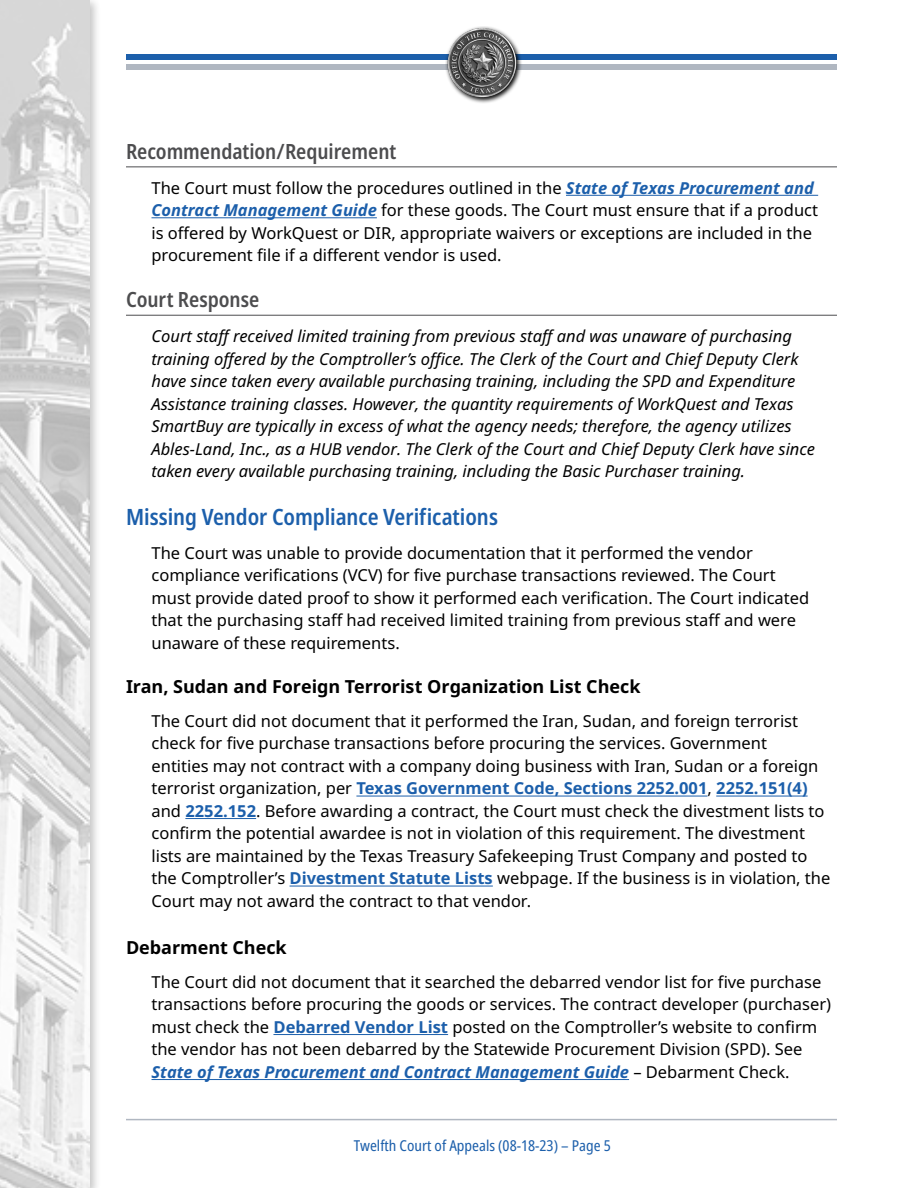
<style>
.page{position:relative;width:918px;height:1188px;background:#fff}
.page>*{position:absolute;margin:0;border:0;box-sizing:border-box;transform-origin:0 0}
.t1{font:600 condensed 22.5px "Noto Sans";color:#1c5fab}
.t2{font:600 condensed 21px "Noto Sans";color:#4d4d4f}
.t3{font:700 18px "Noto Sans";letter-spacing:-.005em;color:#000}
.t4{font:16.5px/22.5px "Noto Sans";color:#000}
.t5{font:italic 16.5px/22.5px "Noto Sans";color:#000}
.t6{font:condensed 15px "Noto Sans";color:#1c5fab}
.s1{font-weight:700;font-style:italic;color:#1c5fab}
.s2{font-weight:700;color:#1c5fab}
</style>
<div class="page">
<hr style="left:126px;top:1119px;width:711px;height:1px;background:#b0b7c1">
<div style="left:126px;top:54px;width:711px;height:5px;background:#1c5fab"></div>
<div style="left:126px;top:64px;width:711px;height:6px;background:#b0b7c1"></div>
<div style="left:0;top:0;width:101px;height:1188px;background:#000;opacity:.75"></div>
<img style="left:0;top:0;width:90px;height:1188px">
<svg style="left:472px;top:26px;width:50px;height:77px"></svg>
<img style="left:445px;top:27px;width:73px;height:74px">
<hr style="left:126px;top:166px;width:711px;height:1px;background:#4d4d4f">
<hr style="left:566px;top:195px;width:252px;height:1px;background:#1c5fab">
<hr style="left:152px;top:217px;width:225px;height:1px;background:#1c5fab">
<hr style="left:126px;top:315px;width:711px;height:1px;background:#4d4d4f">
<hr style="left:356px;top:796px;width:352px;height:1px;background:#1c5fab">
<hr style="left:716px;top:796px;width:92px;height:1px;background:#1c5fab">
<hr style="left:185px;top:818px;width:71px;height:1px;background:#1c5fab">
<hr style="left:290px;top:886px;width:203px;height:1px;background:#1c5fab">
<hr style="left:273px;top:1034px;width:175px;height:1px;background:#1c5fab">
<hr style="left:152px;top:1079px;width:477px;height:1px;background:#1c5fab">
<p class="t2" style="left:126px;top:137px;width:272px">Recommendation/Requirement</p>
<p class="t4" style="left:152px;top:177px;width:668px">The Court must follow the procedures outlined in the <span class="s1">State of Texas Procurement and Contract Management Guide</span> for these goods. The Court must ensure that if a product is offered by WorkQuest or DIR, appropriate waivers or exceptions are included in the procurement file if a different vendor is used.</p>
<p class="t2" style="left:126px;top:285px;width:135px">Court Response</p>
<p class="t5" style="left:152px;top:325px;width:665px">Court staff received limited training from previous staff and was unaware of purchasing training offered by the Comptroller’s office. The Clerk of the Court and Chief Deputy Clerk have since taken every available purchasing training, including the SPD and Expenditure Assistance training classes. However, the quantity requirements of WorkQuest and Texas SmartBuy are typically in excess of what the agency needs; therefore, the agency utilizes Ables-Land, Inc., as a HUB vendor. The Clerk of the Court and Chief Deputy Clerk have since taken every available purchasing training, including the Basic Purchaser training.</p>
<h1 class="t1" style="left:126px;top:501px;width:374px">Missing Vendor Compliance Verifications</h1>
<p class="t4" style="left:152px;top:542px;width:659px">The Court was unable to provide documentation that it performed the vendor compliance verifications (VCV) for five purchase transactions reviewed. The Court must provide dated proof to show it performed each verification. The Court indicated that the purchasing staff had received limited training from previous staff and were unaware of these requirements.</p>
<p class="t3" style="left:126px;top:674px;width:516px">Iran, Sudan and Foreign Terrorist Organization List Check</p>
<p class="t4" style="left:152px;top:710px;width:680px">The Court did not document that it performed the Iran, Sudan, and foreign terrorist check for five purchase transactions before procuring the services. Government<br>entities may not contract with a company doing business with Iran, Sudan or a foreign terrorist organization, per <span class="s2">Texas Government Code, Sections 2252.001</span>, <span class="s2">2252.151(4) </span>and <span class="s2">2252.152</span>. Before awarding a contract, the Court must check the divestment lists to confirm the potential awardee is not in violation of this requirement. The divestment lists are maintained by the Texas Treasury Safekeeping Trust Company and posted to the Comptroller’s <span class="s2">Divestment Statute Lists</span> webpage. If the business is in violation, the Court may not award the contract to that vendor.</p>
<p class="t3" style="left:126px;top:935px;width:162px">Debarment Check</p>
<p class="t4" style="left:152px;top:971px;width:681px">The Court did not document that it searched the debarred vendor list for five purchase transactions before procuring the goods or services. The contract developer (purchaser) must check the <span class="s2">Debarred Vendor List</span> posted on the Comptroller’s website to confirm the vendor has not been debarred by the Statewide Procurement Division (SPD). See <span class="s1">State of Texas Procurement and Contract Management Guide</span> – Debarment Check.</p>
<p class="t6" style="left:354px;top:1135px;width:259px">Twelfth Court of Appeals (08-18-23) – Page 5</p>
</div>
